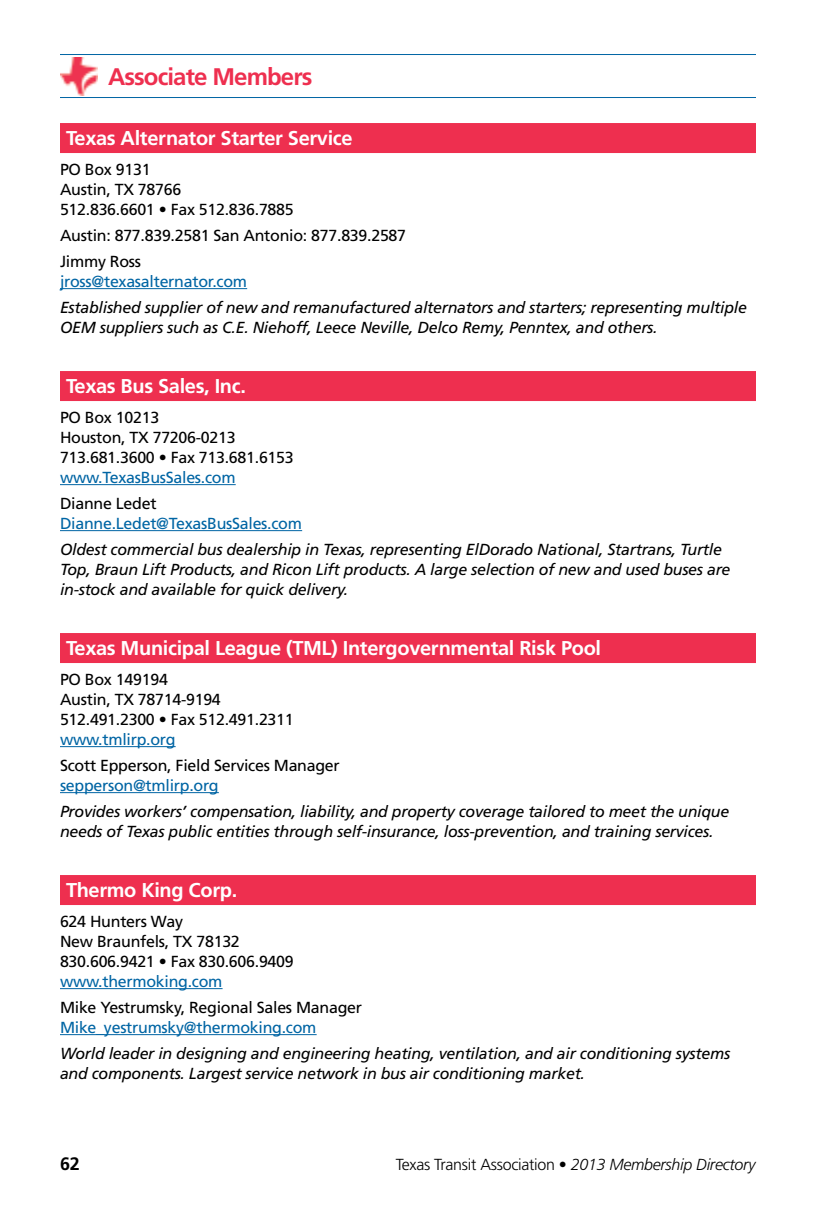
<style>
.page{position:relative;width:828px;height:1224px;background:#fff}
.page>*{position:absolute;margin:0;border:0;box-sizing:border-box;transform-origin:0 0}
.t1{font:700 24px "Frutiger LT Std";letter-spacing:-.035em;color:#ee2f4f}
.t2{font:700 20px "Frutiger LT Std";letter-spacing:-.015em;color:#fff}
.t3{font:700 18px "Frutiger LT Std";color:#000}
.t4{font:italic 16px/20px "Frutiger LT Std";letter-spacing:-.015em;color:#000}
.t5{font:16px/20px "Frutiger LT Std";letter-spacing:-.015em;color:#000}
.t6{font:16px "Frutiger LT Std";letter-spacing:-.015em;color:#0065a4}
.t7{font:300 16px "Frutiger LT Std";letter-spacing:-.015em;color:#000}
.s1{font-style:italic}
</style>
<div class="page">
<hr style="left:60px;top:54px;width:696px;height:1px;background:#0065a4">
<hr style="left:60px;top:97px;width:696px;height:1px;background:#0065a4">
<img style="left:60px;top:58px;width:38px;height:37px">
<div style="left:60px;top:123px;width:696px;height:30px;background:#ee2f4f"></div>
<hr style="left:60px;top:288px;width:187px;height:1px;background:#0065a4">
<div style="left:60px;top:371px;width:696px;height:30px;background:#ee2f4f"></div>
<hr style="left:60px;top:484px;width:176px;height:1px;background:#0065a4">
<hr style="left:60px;top:530px;width:242px;height:1px;background:#0065a4">
<div style="left:60px;top:633px;width:696px;height:30px;background:#ee2f4f"></div>
<hr style="left:60px;top:746px;width:116px;height:1px;background:#0065a4">
<hr style="left:60px;top:792px;width:159px;height:1px;background:#0065a4">
<div style="left:60px;top:875px;width:696px;height:30px;background:#ee2f4f"></div>
<hr style="left:60px;top:988px;width:163px;height:1px;background:#0065a4">
<hr style="left:60px;top:1034px;width:257px;height:1px;background:#0065a4">
<h1 class="t1" style="left:108px;top:63px;width:206px">Associate Members</h1>
<p class="t2" style="left:66px;top:126px;width:288px">Texas Alternator Starter Service</p>
<p class="t5" style="left:60px;top:160px;width:235px">PO Box 9131<br>Austin, TX 78766<br>512.836.6601 • Fax 512.836.7885</p>
<p class="t5" style="left:60px;top:223px;width:348px;line-height:26px">Austin: 877.839.2581 San Antonio: 877.839.2587<br>Jimmy Ross</p>
<p class="t6" style="left:60px;top:272px;width:189px">jross@texasalternator. com</p>
<p class="t4" style="left:60px;top:298px;width:688px">Established supplier of new and remanufactured alternators and starters; representing multiple<br>OEM suppliers such as C.E. Niehoff, Leece Neville, Delco Remy, Penntex, and others.</p>
<p class="t2" style="left:66px;top:374px;width:181px">Texas Bus Sales, Inc.</p>
<p class="t5" style="left:60px;top:408px;width:235px">PO Box 10213<br>Houston, TX 77206-0213<br>713.681.3600 • Fax 713.681.6153</p>
<p class="t6" style="left:60px;top:468px;width:177px">www.TexasBusSales.com</p>
<p class="t5" style="left:60px;top:494px;width:98px">Dianne Ledet</p>
<p class="t6" style="left:60px;top:514px;width:244px">Dianne. Ledet@TexasBusSales.com</p>
<p class="t4" style="left:60px;top:540px;width:672px">Oldest commercial bus dealership in Texas, representing ElDorado National, Startrans, Turtle<br>Top, Braun Lift Products, and Ricon Lift products. A large selection of new and used buses are in-stock and available for quick delivery.</p>
<p class="t2" style="left:66px;top:636px;width:537px">Texas Municipal League (TML) Intergovernmental Risk Pool</p>
<p class="t5" style="left:60px;top:670px;width:235px">PO Box 149194<br>Austin, TX 78714-9194<br>512.491.2300 • Fax 512.491.2311</p>
<p class="t6" style="left:60px;top:730px;width:117px">www.tmlirp.org</p>
<p class="t5" style="left:60px;top:756px;width:281px">Scott Epperson, Field Services Manager</p>
<p class="t6" style="left:60px;top:776px;width:160px">sepperson@tmlirp.org</p>
<p class="t4" style="left:60px;top:802px;width:671px">Provides workers’ compensation, liability, and property coverage tailored to meet the unique needs of Texas public entities through self-insurance, loss-prevention, and training services.</p>
<p class="t2" style="left:66px;top:878px;width:173px">Thermo King Corp.</p>
<p class="t5" style="left:60px;top:912px;width:235px">624 Hunters Way<br>New Braunfels, TX 78132<br>830.606.9421 • Fax 830.606.9409</p>
<p class="t6" style="left:60px;top:972px;width:164px">www.thermoking.com</p>
<p class="t5" style="left:60px;top:998px;width:304px">Mike Yestrumsky, Regional Sales Manager</p>
<p class="t6" style="left:60px;top:1018px;width:258px">Mike_yestrumsky@thermoking.com</p>
<p class="t4" style="left:60px;top:1044px;width:672px">World leader in designing and engineering heating, ventilation, and air conditioning systems and components. Largest service network in bus air conditioning market.</p>
<p class="t3" style="left:60px;top:1153px;width:21px">62</p>
<p class="t7" style="left:396px;top:1155px;width:361px">Texas Transit Association • <span class="s1">2013 Membership Directory</span></p>
</div>
